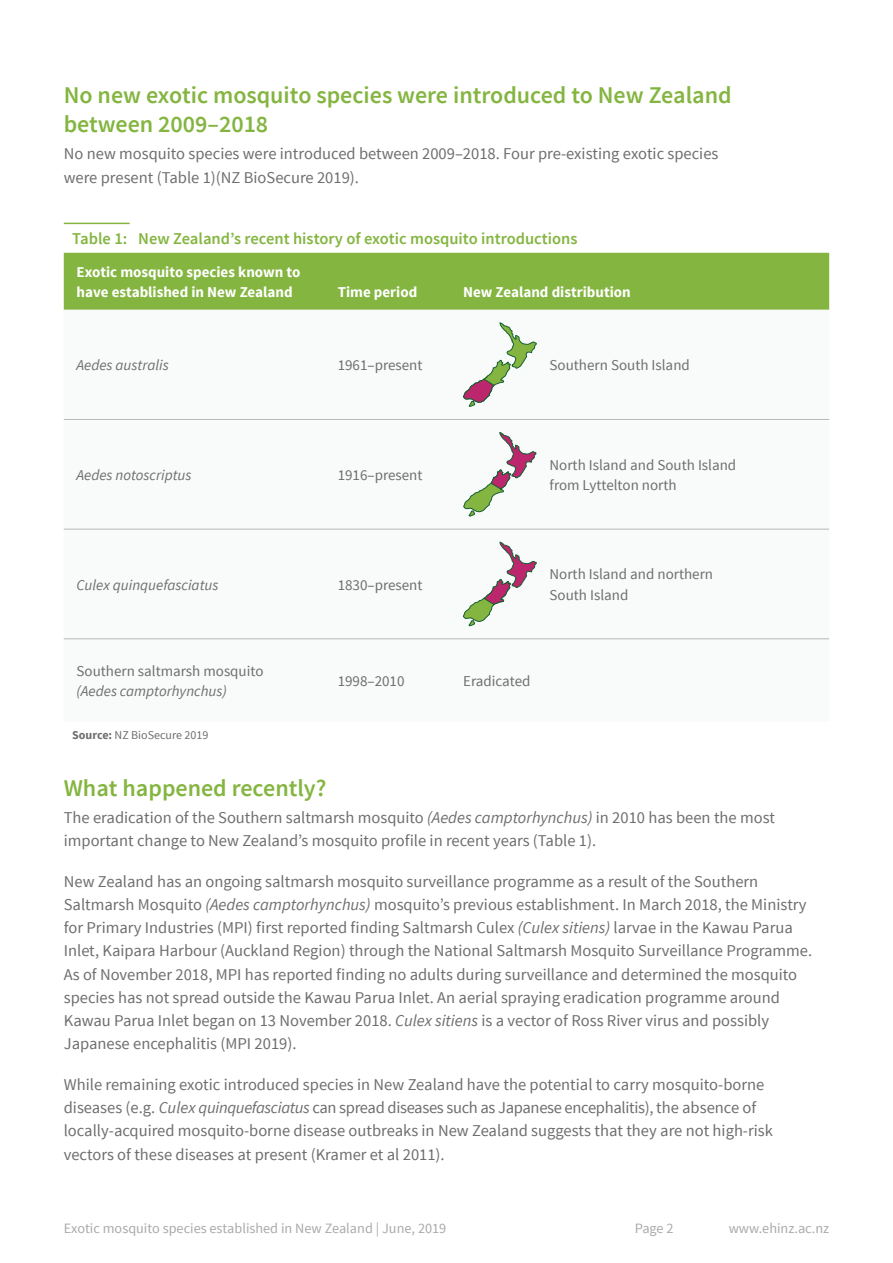
<style>
.page{position:relative;width:893px;height:1263px;background:#fff}
.page>*{position:absolute;margin:0;border:0;box-sizing:border-box;transform-origin:0 0}
.t1{font:600 24px/28.8px "Source Sans Pro";color:#84b540}
.t2{font:16.5px/23.2px "Source Sans Pro";color:#6e6e6e}
.Figure{font:600 16.5px "Source Sans Pro";color:#84b540}
.Table_1{font:15px/20.2px "Source Sans Pro";color:#6e6e6e}
.Table_1-2{font:700 15px/20.2px "Source Sans Pro";color:#fff}
.Table_1-3{font:italic 15px "Source Sans Pro";color:#6e6e6e}
.t3{font:14.25px "Source Sans Pro";color:#aba9a9}
.Source{font:12px "Source Sans Pro";color:#6e6e6e}
.s1{font-style:italic}
.s2{font-weight:700}
</style>
<div class="page">
<div style="left:64px;top:253px;width:765px;height:57px;background:#84b540"></div>
<svg style="left:64px;top:322px;width:765px;height:318px"></svg>
<hr style="left:64px;top:223px;width:66px;height:1px;background:#84b540">
<hr style="left:64px;top:419px;width:66px;height:1px;background:#b9b6b5">
<hr style="left:130px;top:419px;width:195px;height:1px;background:#b9b6b5">
<hr style="left:325px;top:419px;width:125px;height:1px;background:#b9b6b5">
<hr style="left:450px;top:419px;width:100px;height:1px;background:#b9b6b5">
<hr style="left:550px;top:419px;width:279px;height:1px;background:#b9b6b5">
<hr style="left:64px;top:529px;width:66px;height:1px;background:#b9b6b5">
<hr style="left:130px;top:529px;width:195px;height:1px;background:#b9b6b5">
<hr style="left:325px;top:529px;width:125px;height:1px;background:#b9b6b5">
<hr style="left:450px;top:529px;width:100px;height:1px;background:#b9b6b5">
<hr style="left:550px;top:529px;width:279px;height:1px;background:#b9b6b5">
<hr style="left:64px;top:638px;width:66px;height:1px;background:#b9b6b5">
<hr style="left:130px;top:638px;width:195px;height:1px;background:#b9b6b5">
<hr style="left:325px;top:638px;width:125px;height:1px;background:#b9b6b5">
<hr style="left:450px;top:638px;width:100px;height:1px;background:#b9b6b5">
<hr style="left:550px;top:638px;width:279px;height:1px;background:#b9b6b5">
<svg style="left:463px;top:323px;width:74px;height:84px"></svg>
<svg style="left:463px;top:432px;width:74px;height:84px"></svg>
<svg style="left:463px;top:542px;width:74px;height:84px"></svg>
<h1 class="t1" style="left:64px;top:81px;width:669px">No new exotic mosquito species were introduced to New Zealand between 2009–2018</h1>
<p class="t2" style="left:64px;top:143px;width:656px">No new mosquito species were introduced between 2009–2018. Four pre-existing exotic species were present (Table 1)(NZ BioSecure 2019).</p>
<p class="Figure" style="left:72px;top:228px;width:57px">Table 1:</p>
<p class="Figure" style="left:138px;top:228px;width:441px">New Zealand’s recent history of exotic mosquito introductions</p>
<p class="Table_1-2" style="left:77px;top:262px;width:225px">Exotic mosquito species known to have established in New Zealand</p>
<p class="Table_1-2" style="left:338px;top:282px;width:81px">Time period</p>
<p class="Table_1-2" style="left:463px;top:282px;width:169px">New Zealand distribution</p>
<p class="Table_1-3" style="left:77px;top:356px;width:94px">Aedes australis</p>
<p class="Table_1" style="left:338px;top:355px;width:86px">1961–present</p>
<p class="Table_1" style="left:550px;top:355px;width:142px">Southern South Island</p>
<p class="Table_1-3" style="left:77px;top:466px;width:116px">Aedes notoscriptus</p>
<p class="Table_1" style="left:338px;top:465px;width:86px">1916–present</p>
<p class="Table_1" style="left:550px;top:455px;width:188px">North Island and South Island from Lyttelton north</p>
<p class="Table_1-3" style="left:77px;top:575px;width:143px">Culex quinquefasciatus</p>
<p class="Table_1" style="left:338px;top:575px;width:86px">1830–present</p>
<p class="Table_1" style="left:550px;top:565px;width:165px">North Island and northern<br>South Island</p>
<p class="Table_1" style="left:77px;top:661px;width:188px">Southern saltmarsh mosquito <span class="s1">(Aedes camptorhynchus)</span></p>
<p class="Table_1" style="left:338px;top:671px;width:68px">1998–2010</p>
<p class="Table_1" style="left:463px;top:671px;width:69px">Eradicated</p>
<p class="Source" style="left:72px;top:727px;width:138px"><span class="s2">Source:</span> NZ BioSecure 2019</p>
<h1 class="t1" style="left:64px;top:774px;width:264px">What happened recently?</h1>
<p class="t2" style="left:64px;top:806px;width:713px">The eradication of the Southern saltmarsh mosquito <span class="s1">(Aedes camptorhynchus)</span> in 2010 has been the most important change to New Zealand’s mosquito profile in recent years (Table 1).</p>
<p class="t2" style="left:64px;top:870px;width:750px">New Zealand has an ongoing saltmarsh mosquito surveillance programme as a result of the Southern Saltmarsh Mosquito <span class="s1">(Aedes camptorhynchus)</span> mosquito’s previous establishment. In March 2018, the Ministry for Primary Industries (MPI) first reported finding Saltmarsh Culex <span class="s1">(Culex sitiens)</span> larvae in the Kawau Parua Inlet, Kaipara Harbour (Auckland Region) through the National Saltmarsh Mosquito Surveillance Programme.<br>As of November 2018, MPI has reported finding no adults during surveillance and determined the mosquito species has not spread outside the Kawau Parua Inlet. An aerial spraying eradication programme around Kawau Parua Inlet began on 13 November 2018. <span class="s1">Culex sitiens</span> is a vector of Ross River virus and possibly Japanese encephalitis (MPI 2019).</p>
<p class="t2" style="left:64px;top:1073px;width:711px">While remaining exotic introduced species in New Zealand have the potential to carry mosquito-borne diseases (e.g. <span class="s1">Culex quinquefasciatus</span> can spread diseases such as Japanese encephalitis), the absence of locally-acquired mosquito-borne disease outbreaks in New Zealand suggests that they are not high-risk vectors of these diseases at present (Kramer et al 2011).</p>
<p class="t3" style="left:64px;top:1220px;width:384px">Exotic mosquito species established in New Zealand | June, 2019</p>
<p class="t3" style="left:635px;top:1220px;width:40px">Page 2</p>
<p class="t3" style="left:729px;top:1220px;width:102px">www.ehinz.ac.nz</p>
</div>
